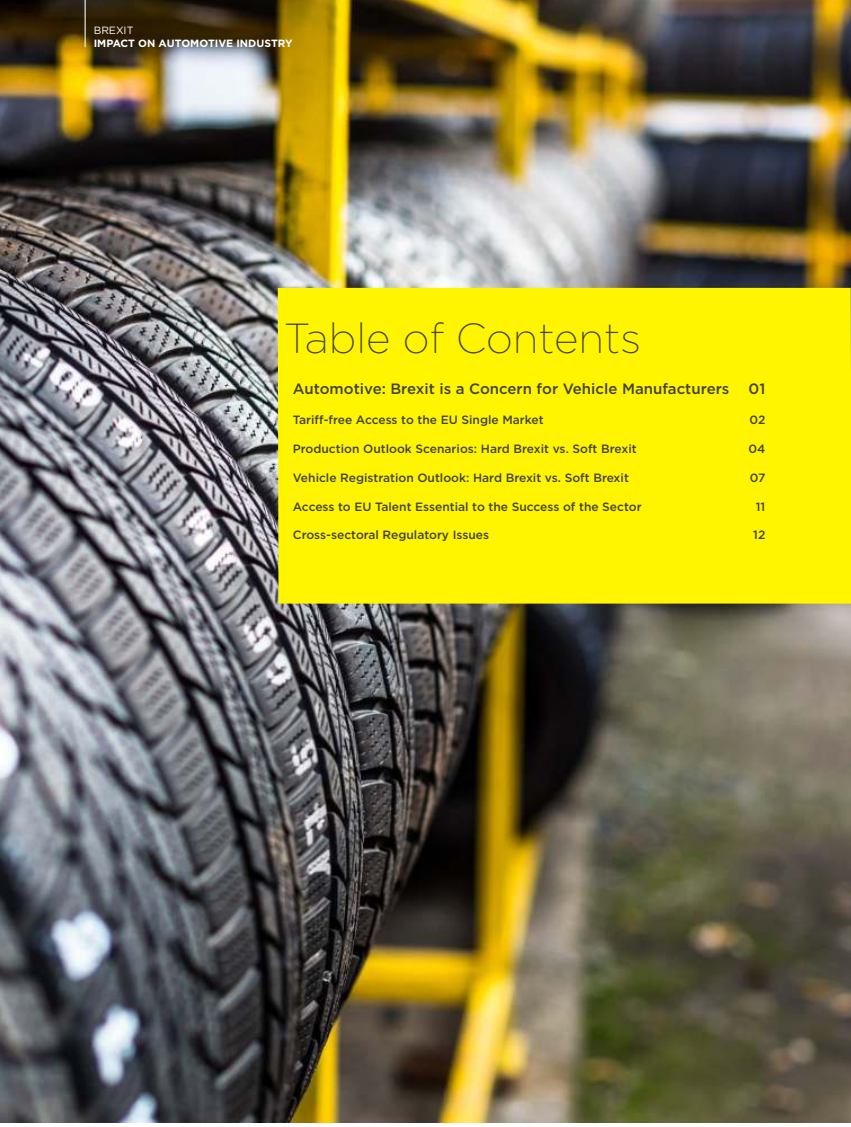
<style>
.page{position:relative;width:851px;height:1127px;background:#fff}
.page>*{position:absolute;margin:0;border:0;box-sizing:border-box;transform-origin:0 0}
.t1{font:200 42px "Gotham";color:#424242}
.t2{font:500 15px "Gotham";color:#424242}
.t3{font:500 12px "Gotham";color:#424242}
.t4{font:700 10.5px "Gotham";color:#fff}
.t5{font:10.5px "Gotham";color:#fff}
</style>
<div class="page">
<img style="left:0;top:0;width:850px;height:1123px">
<div style="left:278px;top:288px;width:572px;height:315px;background:#fff500"></div>
<hr style="left:85px;top:0;width:1px;height:47px;background:#fff">
<p class="t5" style="left:94px;top:26px;width:41px">BREXIT</p>
<p class="t4" style="left:94px;top:38px;width:200px">IMPACT ON AUTOMOTIVE INDUSTRY</p>
<h1 class="t1" style="left:284px;top:319px;width:358px">Table of Contents</h1>
<p class="t2" style="left:293px;top:382px;width:438px">Automotive: Brexit is a Concern for Vehicle Manufacturers</p>
<p class="t3" style="left:293px;top:415px;width:252px">Tariff-free Access to the EU Single Market</p>
<p class="t3" style="left:293px;top:443px;width:345px">Production Outlook Scenarios: Hard Brexit vs. Soft Brexit</p>
<p class="t3" style="left:293px;top:472px;width:337px">Vehicle Registration Outlook: Hard Brexit vs. Soft Brexit</p>
<p class="t3" style="left:293px;top:501px;width:350px">Access to EU Talent Essential to the Success of the Sector</p>
<p class="t3" style="left:293px;top:530px;width:198px">Cross-sectoral Regulatory Issues</p>
<p class="t2" style="left:748px;top:382px;width:18px">01</p>
<p class="t3" style="left:749px;top:415px;width:17px">02</p>
<p class="t3" style="left:748px;top:443px;width:18px">04</p>
<p class="t3" style="left:749px;top:472px;width:17px">07</p>
<p class="t3" style="left:755px;top:501px;width:11px">11</p>
<p class="t3" style="left:753px;top:530px;width:14px">12</p>
</div>
